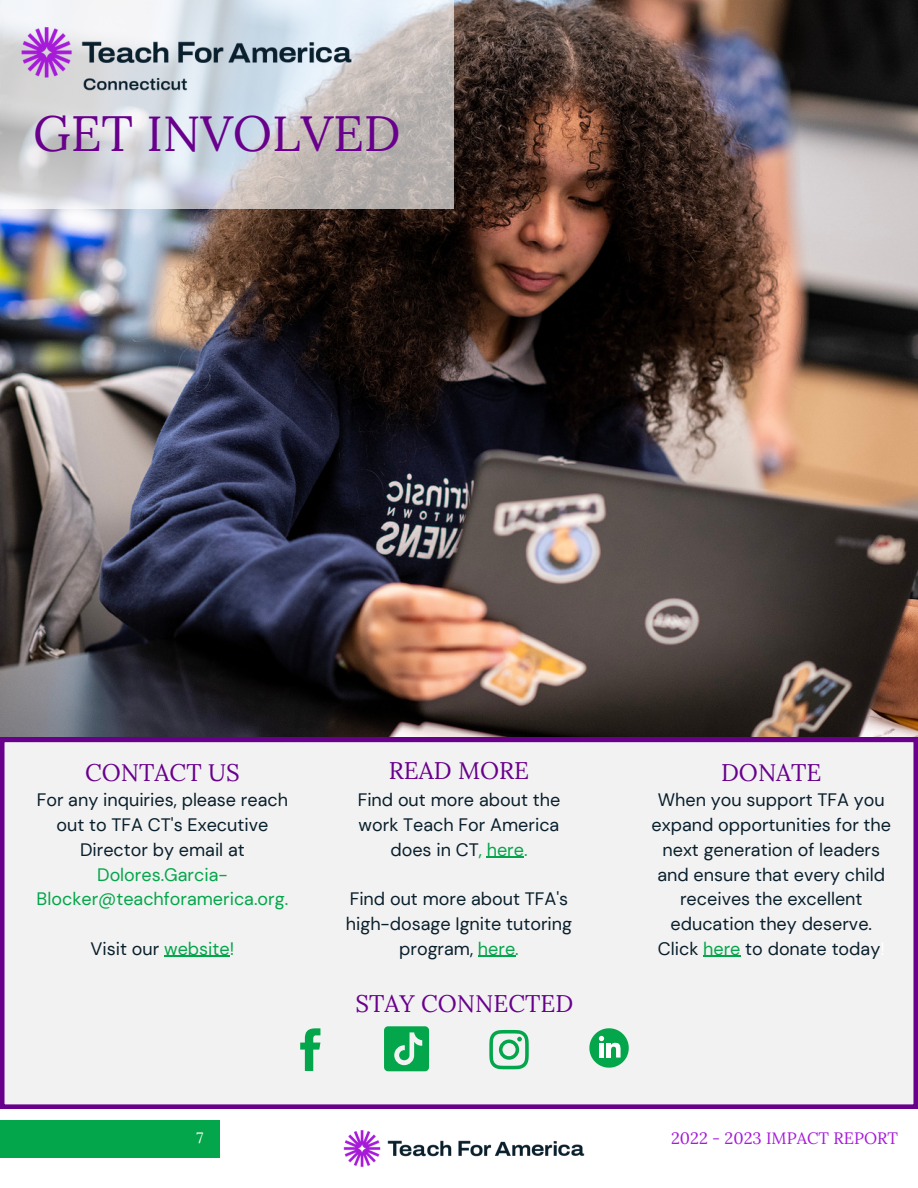
<style>
.page{position:relative;width:918px;height:1188px;background:#fff}
.page>*{position:absolute;margin:0;border:0;box-sizing:border-box;transform-origin:0 0}
.t1{font:49.5px "Lora";color:#68008c}
.t2{font:24px "Lora";color:#68008c}
.t3{font:18px/24.8px "DM Sans";color:#091f2c;text-align:center}
.t4{font:18px/24.8px "DM Sans";color:#03a64a;text-align:center}
.t5{font:16.5px "Lora";color:#a71ad9}
.t6{font:15px "Lora";color:#fff}
.s1{color:#03a64a}
.s2{color:#fff}
</style>
<div class="page">
<img style="left:0;top:0;width:918px;height:738px">
<div style="left:0;top:738px;width:918px;height:371px;background:#f2f2f2"></div>
<div style="left:0;top:1120px;width:220px;height:37px;background:#03a64a"></div>
<svg style="left:300px;top:1028px;width:20px;height:43px"></svg>
<svg style="left:489px;top:1030px;width:40px;height:39px"></svg>
<svg style="left:589px;top:1028px;width:40px;height:40px"></svg>
<svg style="left:0;top:0;width:454px;height:209px;background:#c7c5c6"></svg>
<svg style="left:384px;top:1026px;width:45px;height:45px;background:#2db367"></svg>
<img style="left:335px;top:1108px;width:259px;height:59px">
<img style="left:0;top:0;width:382px;height:134px">
<hr style="left:164px;top:956px;width:66px;height:1px;background:#03a64a">
<hr style="left:487px;top:857px;width:37px;height:1px;background:#03a64a">
<hr style="left:478px;top:956px;width:37px;height:1px;background:#03a64a">
<hr style="left:703px;top:956px;width:38px;height:1px;background:#03a64a">
<p class="t1" style="left:33px;top:101px;width:369px">GET INVOLVED</p>
<p class="t2" style="left:85px;top:757px;width:156px">CONTACT US</p>
<p class="t2" style="left:389px;top:755px;width:142px">READ MORE</p>
<p class="t2" style="left:721px;top:757px;width:102px">DONATE</p>
<p class="t3" style="left:37px;top:788px;width:253px">For any inquiries, please reach out to TFA CT's Executive<br>Director by email at</p>
<p class="t4" style="left:37px;top:862px;width:253px">Dolores.Garcia-<br>Blocker@teachforamerica.org.</p>
<p class="t3" style="left:91px;top:936px;width:145px">Visit our <span class="s1">website!</span></p>
<p class="t6" style="left:197px;top:1128px;width:8px">7</p>
<p class="t3" style="left:358px;top:788px;width:204px">Find out more about the work Teach For America does in CT<span class="s1">, here.</span></p>
<p class="t3" style="left:346px;top:887px;width:228px">Find out more about TFA's high-dosage Ignite tutoring program, <span class="s1">here.</span></p>
<p class="t2" style="left:356px;top:988px;width:219px">STAY CONNECTED</p>
<p class="t3" style="left:652px;top:788px;width:241px">When you support TFA you expand opportunities for the next generation of leaders and ensure that every child receives the excellent education they deserve.<br>Click <span class="s1">here</span> to donate today<span class="s2">!</span></p>
<p class="t5" style="left:671px;top:1128px;width:228px">2022 - 2023 IMPACT REPORT</p>
</div>
